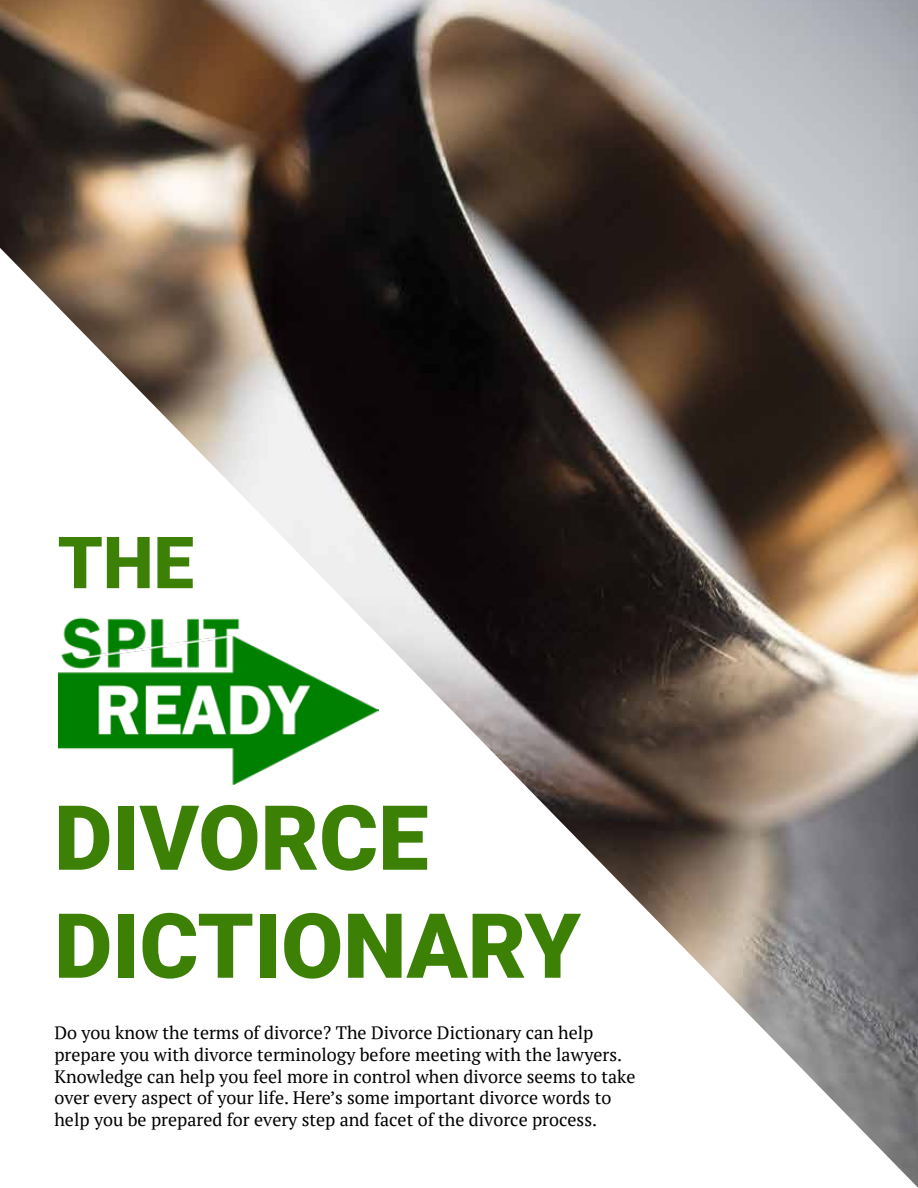
<style>
.page{position:relative;width:918px;height:1188px;background:#fff}
.page>*{position:absolute;margin:0;border:0;box-sizing:border-box;transform-origin:0 0}
.t1{font:900 90px/108px "Roboto";color:#3c8106}
.t2{font:900 72px "Roboto";color:#3c8106}
.t3{font:18px/21.6px "PT Serif";color:#000}
</style>
<div class="page">
<img style="left:0;top:0;width:918px;height:1188px">
<h2 class="t2" style="left:58px;top:512px;width:138px">THE</h2>
<h1 class="t1" style="left:54px;top:780px;width:528px">DIVORCE<br>DICTIONARY</h1>
<p class="t3" style="left:54px;top:1022px;width:583px">Do you know the terms of divorce? The Divorce Dictionary can help prepare you with divorce terminology before meeting with the lawyers.<br>Knowledge can help you feel more in control when divorce seems to take over every aspect of your life. Here’s some important divorce words to help you be prepared for every step and facet of the divorce process.</p>
</div>
